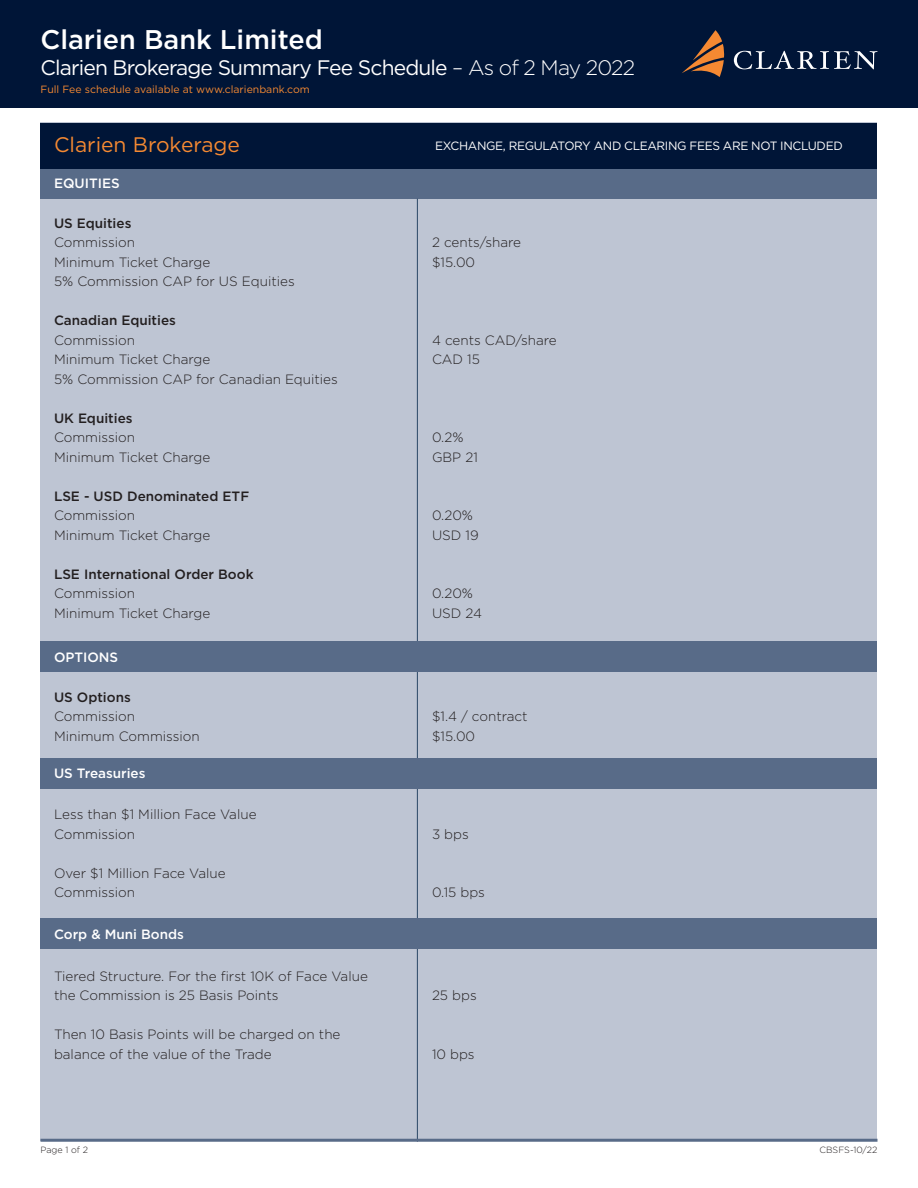
<style>
.page{position:relative;width:918px;height:1188px;background:#fff}
.page>*{position:absolute;margin:0;border:0;box-sizing:border-box;transform-origin:0 0}
.t1{font:500 27px "Gotham";color:#fff}
.t2{font:21px "Gotham";letter-spacing:-.04em;color:#fff}
.t3{font:21px "Gotham";color:#f58932}
.t4{font:300 13.5px/19.5px "Gotham";color:#231f20}
.t5{font:500 13.5px "Gotham";color:#231f20}
.t6{font:500 13.5px "Gotham";color:#fff}
.t7{font:12px "Gotham";letter-spacing:-.03em;color:#fff}
.t8{font:10.5px "Gotham";color:#f58932}
.t9{font:300 9px "Gotham";color:#231f20}
.s1{font-weight:300}
</style>
<div class="page">
<div style="left:0;top:0;width:918px;height:107px;background:#001537"></div>
<svg style="left:682px;top:30px;width:42px;height:47px"></svg>
<svg style="left:734px;top:51px;width:144px;height:18px"></svg>
<div style="left:40px;top:122px;width:838px;height:1018px;background:#bec5d3"></div>
<div style="left:40px;top:169px;width:838px;height:30px;background:#586b88"></div>
<div style="left:40px;top:123px;width:838px;height:46px;background:#001537"></div>
<hr style="left:417px;top:199px;width:1px;height:943px;background:#294665">
<hr style="left:40px;top:1139px;width:838px;height:3px;background:#586b88">
<div style="left:40px;top:642px;width:838px;height:30px;background:#586b88"></div>
<div style="left:40px;top:758px;width:838px;height:30px;background:#586b88"></div>
<div style="left:40px;top:919px;width:838px;height:30px;background:#586b88"></div>
<p class="t1" style="left:40px;top:22px;width:284px">Clarien Bank Limited</p>
<p class="t2" style="left:40px;top:54px;width:596px">Clarien Brokerage Summary Fee Schedule <span class="s1">– As of 2 May 2022</span></p>
<p class="t8" style="left:40px;top:82px;width:271px">Full Fee schedule available at www.clarienbank.com</p>
<p class="t3" style="left:54px;top:131px;width:188px">Clarien Brokerage</p>
<p class="t6" style="left:54px;top:175px;width:67px">EQUITIES</p>
<p class="t7" style="left:435px;top:138px;width:409px">EXCHANGE, REGULATORY AND CLEARING FEES ARE NOT INCLUDED</p>
<p class="t5" style="left:54px;top:214px;width:79px">US Equities</p>
<p class="t4" style="left:54px;top:232px;width:83px">Commission</p>
<p class="t4" style="left:432px;top:232px;width:91px">2 cents/share</p>
<p class="t4" style="left:54px;top:252px;width:158px">Minimum Ticket Charge</p>
<p class="t4" style="left:432px;top:252px;width:45px">$15.00</p>
<p class="t4" style="left:54px;top:271px;width:242px">5% Commission CAP for US Equities</p>
<p class="t5" style="left:54px;top:312px;width:123px">Canadian Equities</p>
<p class="t4" style="left:54px;top:330px;width:83px">Commission</p>
<p class="t4" style="left:432px;top:330px;width:126px">4 cents CAD/share</p>
<p class="t4" style="left:54px;top:349px;width:158px">Minimum Ticket Charge</p>
<p class="t4" style="left:432px;top:349px;width:49px">CAD 15</p>
<p class="t4" style="left:54px;top:369px;width:285px">5% Commission CAP for Canadian Equities</p>
<p class="t5" style="left:54px;top:409px;width:80px">UK Equities</p>
<p class="t4" style="left:54px;top:427px;width:83px">Commission</p>
<p class="t4" style="left:432px;top:427px;width:33px">0.2%</p>
<p class="t4" style="left:54px;top:447px;width:158px">Minimum Ticket Charge</p>
<p class="t4" style="left:432px;top:447px;width:47px">GBP 21</p>
<p class="t5" style="left:54px;top:487px;width:197px">LSE - USD Denominated ETF</p>
<p class="t4" style="left:54px;top:505px;width:83px">Commission</p>
<p class="t4" style="left:432px;top:505px;width:43px">0.20%</p>
<p class="t4" style="left:54px;top:525px;width:158px">Minimum Ticket Charge</p>
<p class="t4" style="left:432px;top:525px;width:48px">USD 19</p>
<p class="t5" style="left:54px;top:565px;width:201px">LSE International Order Book</p>
<p class="t4" style="left:54px;top:583px;width:83px">Commission</p>
<p class="t4" style="left:432px;top:583px;width:43px">0.20%</p>
<p class="t4" style="left:54px;top:603px;width:158px">Minimum Ticket Charge</p>
<p class="t4" style="left:432px;top:603px;width:52px">USD 24</p>
<p class="t6" style="left:54px;top:648px;width:66px">OPTIONS</p>
<p class="t5" style="left:54px;top:688px;width:78px">US Options</p>
<p class="t4" style="left:54px;top:706px;width:83px">Commission</p>
<p class="t4" style="left:432px;top:706px;width:97px">$1.4 / contract</p>
<p class="t4" style="left:54px;top:726px;width:147px">Minimum Commission</p>
<p class="t4" style="left:432px;top:726px;width:45px">$15.00</p>
<p class="t6" style="left:54px;top:764px;width:93px">US Treasuries</p>
<p class="t4" style="left:54px;top:804px;width:204px">Less than $1 Million Face Value</p>
<p class="t4" style="left:54px;top:824px;width:83px">Commission</p>
<p class="t4" style="left:432px;top:824px;width:38px">3 bps</p>
<p class="t4" style="left:54px;top:863px;width:173px">Over $1 Million Face Value</p>
<p class="t4" style="left:54px;top:882px;width:83px">Commission</p>
<p class="t4" style="left:432px;top:882px;width:55px">0.15 bps</p>
<p class="t6" style="left:54px;top:925px;width:132px">Corp &amp; Muni Bonds</p>
<p class="t4" style="left:54px;top:966px;width:315px">Tiered Structure. For the first 10K of Face Value the Commission is 25 Basis Points</p>
<p class="t4" style="left:432px;top:985px;width:46px">25 bps</p>
<p class="t4" style="left:54px;top:1024px;width:288px">Then 10 Basis Points will be charged on the balance of the value of the Trade</p>
<p class="t9" style="left:40px;top:1144px;width:49px">Page 1 of 2</p>
<p class="t4" style="left:432px;top:1044px;width:44px">10 bps</p>
<p class="t9" style="left:820px;top:1144px;width:59px">CBSFS-10/22</p>
</div>
